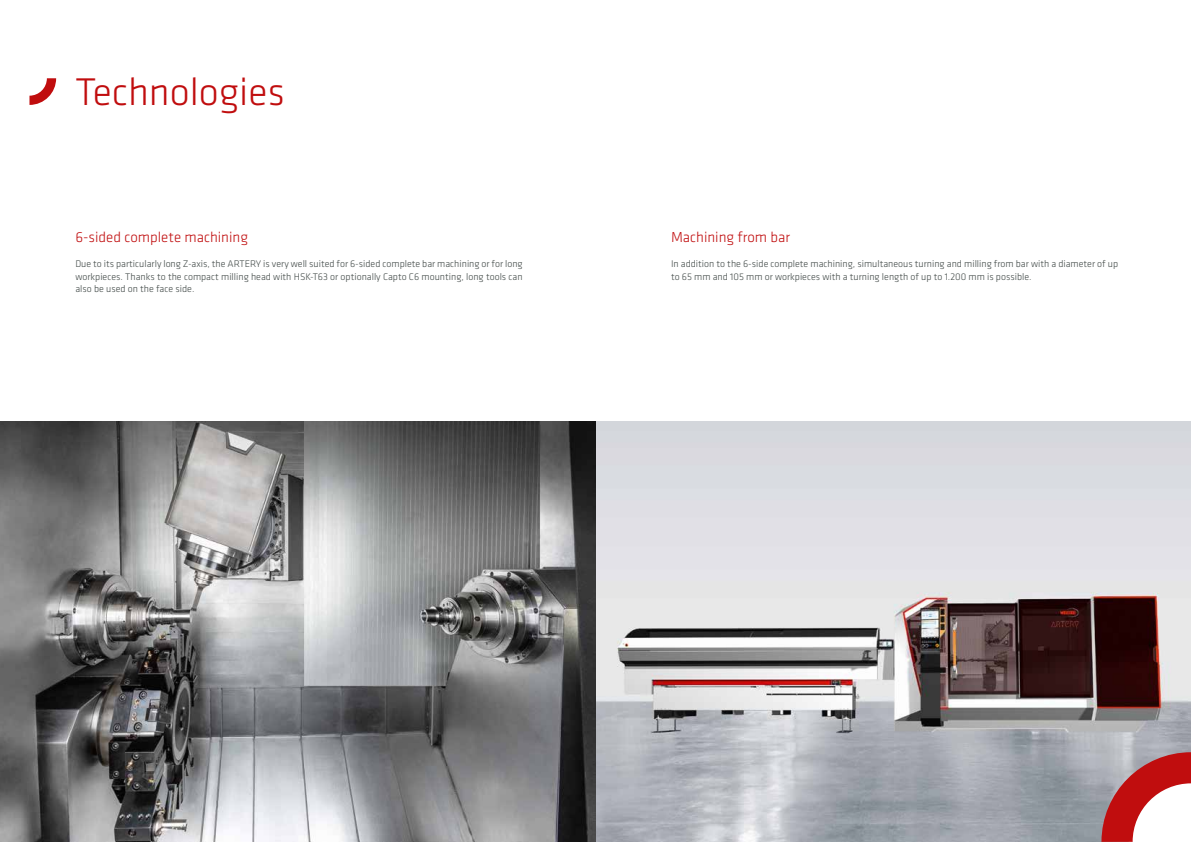
<style>
.page{position:relative;width:1191px;height:842px;background:#fff}
.page>*{position:absolute;margin:0;border:0;box-sizing:border-box;transform-origin:0 0}
.t1{font:300 40px "Klavika";color:#c00d0e}
.t2{font:300 15px "Klavika";color:#c00d0e}
.t3{font:300 10px/12.5px "Klavika";color:#404846;text-align:justify}
</style>
<div class="page">
<img style="left:0;top:421px;width:1191px;height:421px">
<svg style="left:29px;top:78px;width:27px;height:27px"></svg>
<svg style="left:1101px;top:752px;width:90px;height:90px"></svg>
<h1 class="t1" style="left:75px;top:67px;width:211px">Technologies</h1>
<h2 class="t2" style="left:75px;top:228px;width:174px">6-sided complete machining</h2>
<p class="t3" style="left:75px;top:258px;width:449px">Due to its particularly long Z-axis, the ARTERY is very well suited for 6-sided complete bar machining or for long workpieces. Thanks to the compact milling head with HSK-T63 or optionally Capto C6 mounting, long tools can also be used on the face side.</p>
<h2 class="t2" style="left:671px;top:228px;width:121px">Machining from bar</h2>
<p class="t3" style="left:671px;top:258px;width:449px">In addition to the 6-side complete machining, simultaneous turning and milling from bar with a diameter of up to 65 mm and 105 mm or workpieces with a turning length of up to 1.200 mm is possible.</p>
</div>
